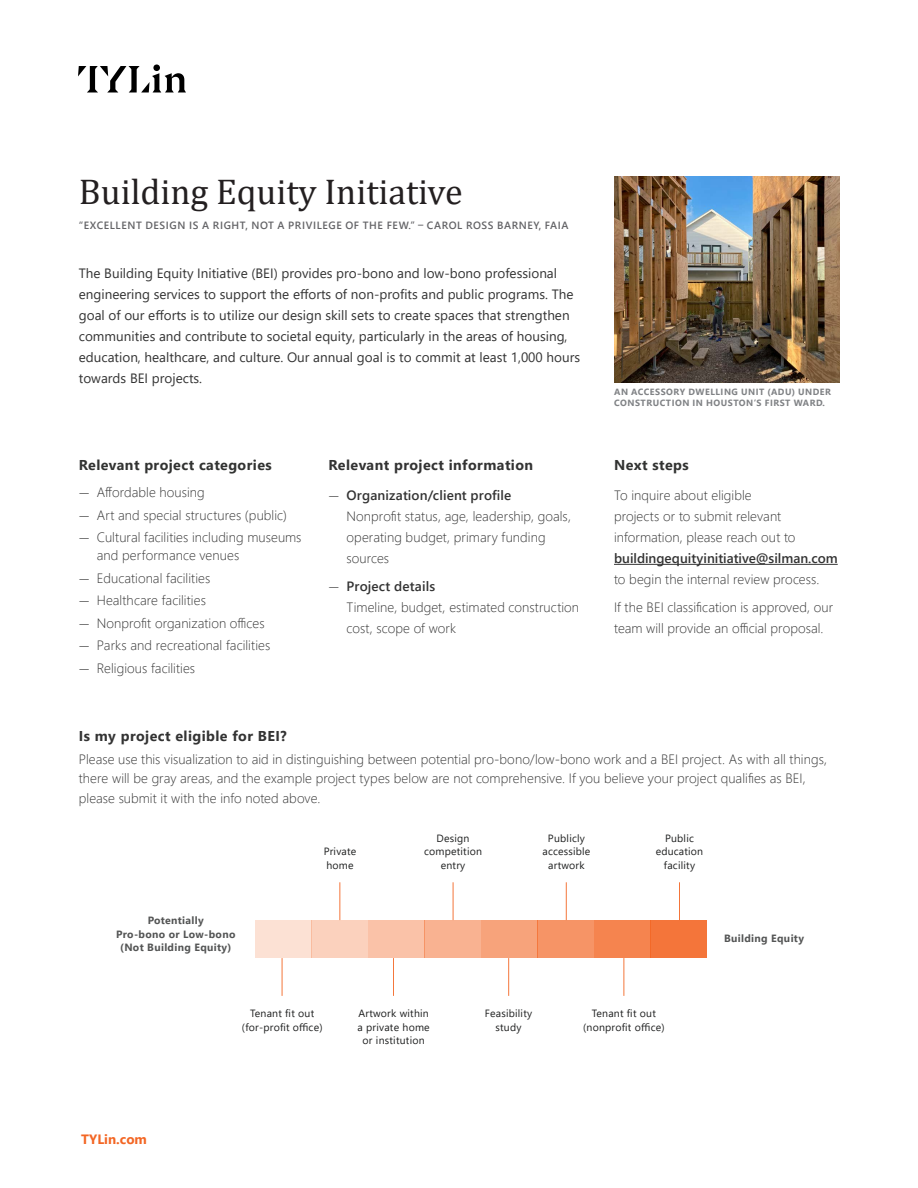
<style>
.page{position:relative;width:918px;height:1188px;background:#fff}
.page>*{position:absolute;margin:0;border:0;box-sizing:border-box;transform-origin:0 0}
._02_Project_Name{font:36px "Cambria";color:#231f20}
.proj_title_rel_exp_2{font:700 14.25px "Segoe UI";letter-spacing:.03em;color:#333}
.proj_title_rel_exp_2-2{font:700 14.25px "Segoe UI";letter-spacing:.03em;color:#323332}
.Project_description_bullets{font:300 13.5px/21px "Segoe UI";letter-spacing:.005em;color:#333}
._07_alt{font:13.5px/21px "Segoe UI";color:#333}
.t1{font:700 13.5px "Segoe UI";color:#f36624}
.bei_endpoint_text{font:10.5px/13.5px "Segoe UI";letter-spacing:.02em;color:#1f2020;text-align:center}
._01_Geographic_Location{font:600 10.5px "Segoe UI";letter-spacing:.055em;color:#636366}
.bei_endpoint_text-2{font:700 10.5px/13.5px "Segoe UI";letter-spacing:.03em;color:#545555;text-align:center}
._08_Heading__Left_Side_Bar{font:700 9px/10.8px "Segoe UI";letter-spacing:.055em;color:#808285}
.s1{font-family:"Ivy Style Sans"}
.s2{font-weight:600}
</style>
<div class="page">
<svg style="left:78px;top:65px;width:108px;height:27px"></svg>
<img style="left:614px;top:176px;width:225px;height:206px">
<hr style="left:614px;top:564px;width:224px;height:1px;background:#333">
<div style="left:255px;top:920px;width:56px;height:38px;background:#fce1d4"></div>
<div style="left:312px;top:920px;width:56px;height:38px;background:#fbd1bd"></div>
<div style="left:368px;top:920px;width:56px;height:38px;background:#fac2a8"></div>
<div style="left:425px;top:920px;width:56px;height:38px;background:#f9b291"></div>
<div style="left:481px;top:920px;width:56px;height:38px;background:#f7a37b"></div>
<div style="left:538px;top:920px;width:56px;height:38px;background:#f69466"></div>
<div style="left:594px;top:920px;width:56px;height:38px;background:#f5844f"></div>
<div style="left:651px;top:920px;width:56px;height:38px;background:#f4753a"></div>
<hr style="left:679px;top:882px;width:1px;height:38px;background:#f36624">
<hr style="left:624px;top:958px;width:1px;height:38px;background:#f36624">
<hr style="left:566px;top:882px;width:1px;height:38px;background:#f36624">
<hr style="left:508px;top:958px;width:1px;height:38px;background:#f36624">
<hr style="left:453px;top:882px;width:1px;height:38px;background:#f36624">
<hr style="left:393px;top:958px;width:1px;height:38px;background:#f36624">
<hr style="left:340px;top:882px;width:1px;height:38px;background:#f36624">
<hr style="left:282px;top:958px;width:1px;height:38px;background:#f36624">
<p class="_02_Project_Name" style="left:79px;top:171px;width:385px">Building Equity Initiative</p>
<p class="_01_Geographic_Location" style="left:79px;top:215px;width:491px">“EXCELLENT DESIGN IS A RIGHT, NOT A PRIVILEGE OF THE FEW.” – CAROL ROSS BARNEY, FAIA</p>
<p class="_07_alt" style="left:79px;top:261px;width:503px">The Building Equity Initiative (BEI) provides pro-bono and low-bono professional engineering services to support the efforts of non-profits and public programs. The goal of our efforts is to utilize our design skill sets to create spaces that strengthen communities and contribute to societal equity, particularly in the areas of housing, education, healthcare, and culture. Our annual goal is to commit at least 1,000 hours towards BEI projects.</p>
<p class="proj_title_rel_exp_2-2" style="left:79px;top:452px;width:194px">Relevant project categories</p>
<p class="Project_description_bullets" style="left:79px;top:481px;width:127px"><span class="s1">—</span> Affordable housing</p>
<p class="Project_description_bullets" style="left:79px;top:503px;width:210px"><span class="s1">—</span> Art and special structures (public)</p>
<p class="Project_description_bullets" style="left:97px;top:527px;width:206px;line-height:18px;text-indent:-18px"><span class="s1">—</span> Cultural facilities including museums and performance venues</p>
<p class="Project_description_bullets" style="left:79px;top:566px;width:133px"><span class="s1">—</span> Educational facilities</p>
<p class="Project_description_bullets" style="left:79px;top:589px;width:129px"><span class="s1">—</span> Healthcare facilities</p>
<p class="Project_description_bullets" style="left:79px;top:611px;width:187px"><span class="s1">—</span> Nonprofit organization offices</p>
<p class="Project_description_bullets" style="left:79px;top:634px;width:193px"><span class="s1">—</span> Parks and recreational facilities</p>
<p class="Project_description_bullets" style="left:79px;top:656px;width:118px"><span class="s1">—</span> Religious facilities</p>
<p class="proj_title_rel_exp_2" style="left:329px;top:452px;width:206px">Relevant project information</p>
<p class="Project_description_bullets" style="left:347px;top:484px;width:226px;text-indent:-18px"><span class="s1">—</span> <span class="s2">Organization/client profile<br></span>Nonprofit status, age, leadership, goals, operating budget, primary funding sources</p>
<p class="Project_description_bullets" style="left:347px;top:574px;width:234px;text-indent:-18px"><span class="s1">—</span> <span class="s2">Project details<br></span>Timeline, budget, estimated construction cost, scope of work</p>
<p class="_08_Heading__Left_Side_Bar" style="left:614px;top:386px;width:218px">AN ACCESSORY DWELLING UNIT (ADU) UNDER<br>CONSTRUCTION IN HOUSTON’S FIRST WARD.</p>
<p class="proj_title_rel_exp_2-2" style="left:614px;top:452px;width:76px">Next steps</p>
<p class="Project_description_bullets" style="left:614px;top:484px;width:225px">To inquire about eligible<br>projects or to submit relevant information, please reach out to <span class="s2">buildingequityinitiative@silman.com </span>to begin the internal review process.</p>
<p class="Project_description_bullets" style="left:614px;top:595px;width:221px">If the BEI classification is approved, our team will provide an official proposal.</p>
<p class="proj_title_rel_exp_2" style="left:79px;top:722px;width:209px">Is my project eligible for BEI?</p>
<p class="Project_description_bullets" style="left:79px;top:748px;width:750px;line-height:19.5px">Please use this visualization to aid in distinguishing between potential pro-bono/low-bono work and a BEI project. As with all things, there will be gray areas, and the example project types below are not comprehensive. If you believe your project qualifies as BEI, please submit it with the info noted above.</p>
<p class="bei_endpoint_text-2" style="left:116px;top:913px;width:121px">Potentially<br>Pro-bono or Low-bono (Not Building Equity)</p>
<p class="bei_endpoint_text" style="left:324px;top:844px;width:34px;text-align:left">Private home</p>
<p class="bei_endpoint_text" style="left:424px;top:830px;width:60px">Design competition entry</p>
<p class="bei_endpoint_text" style="left:543px;top:830px;width:49px">Publicly accessible artwork</p>
<p class="bei_endpoint_text" style="left:656px;top:830px;width:49px">Public education facility</p>
<p class="bei_endpoint_text" style="left:242px;top:1006px;width:82px">Tenant fit out (for-profit office)</p>
<p class="bei_endpoint_text" style="left:358px;top:1006px;width:74px">Artwork within a private home or institution</p>
<p class="bei_endpoint_text" style="left:485px;top:1006px;width:49px">Feasibility study</p>
<p class="bei_endpoint_text" style="left:583px;top:1006px;width:83px">Tenant fit out (nonprofit office)</p>
<p class="bei_endpoint_text-2" style="left:724px;top:930px;width:81px">Building Equity</p>
<p class="t1" style="left:81px;top:1126px;width:68px">TYLin.com</p>
</div>
